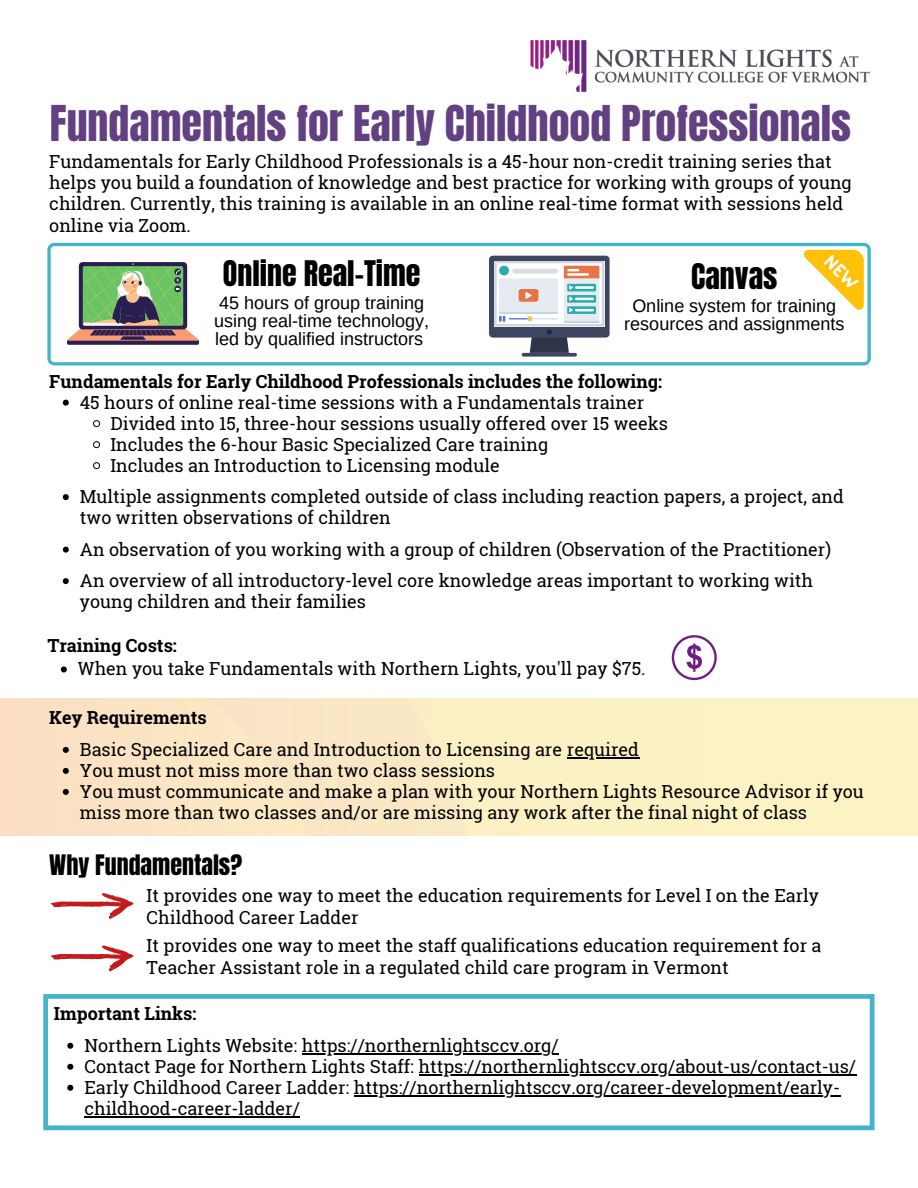
<style>
.page{position:relative;width:918px;height:1188px;background:#fff}
.page>*{position:absolute;margin:0;border:0;box-sizing:border-box;transform-origin:0 0}
.t1{font:42px "Anton";color:#624082}
.t2{font:30px "Anton";color:#000}
.t3{font:24px "Anton";color:#000}
.t4{font:18px/21px "Roboto Slab";color:#000}
.t5{font:18px/18px "Arimo";color:#000}
.t6{font:700 18px "Roboto Slab";color:#000}
</style>
<div class="page">
<img style="left:0;top:699px;width:918px;height:137px">
<img style="left:530px;top:40px;width:340px;height:52px">
<svg style="left:672px;top:635px;width:45px;height:45px"></svg>
<svg style="left:43px;top:994px;width:832px;height:136px"></svg>
<svg style="left:67px;top:1043px;width:6px;height:6px"></svg>
<hr style="left:302px;top:1053px;width:257px;height:2px;background:#000">
<svg style="left:67px;top:1064px;width:6px;height:6px"></svg>
<hr style="left:419px;top:1074px;width:437px;height:2px;background:#000">
<svg style="left:67px;top:1085px;width:6px;height:6px"></svg>
<hr style="left:354px;top:1095px;width:487px;height:2px;background:#000">
<hr style="left:84px;top:1116px;width:216px;height:2px;background:#000">
<svg style="left:47px;top:243px;width:824px;height:122px"></svg>
<svg style="left:66px;top:262px;width:133px;height:83px"></svg>
<svg style="left:522px;top:353px;width:55px;height:4px"></svg>
<div style="left:489px;top:256px;width:120px;height:82px;background:#3e465f;border-radius:4px"></div>
<svg style="left:494px;top:261px;width:110px;height:92px"></svg>
<svg style="left:804px;top:250px;width:60px;height:60px"></svg>
<svg style="left:63px;top:400px;width:6px;height:6px"></svg>
<svg style="left:93px;top:420px;width:7px;height:8px"></svg>
<svg style="left:93px;top:441px;width:7px;height:8px"></svg>
<svg style="left:93px;top:462px;width:7px;height:8px"></svg>
<svg style="left:63px;top:494px;width:6px;height:6px"></svg>
<svg style="left:63px;top:547px;width:6px;height:6px"></svg>
<svg style="left:63px;top:578px;width:6px;height:6px"></svg>
<svg style="left:50px;top:893px;width:83px;height:26px"></svg>
<svg style="left:61px;top:666px;width:6px;height:6px"></svg>
<svg style="left:63px;top:747px;width:6px;height:6px"></svg>
<hr style="left:567px;top:757px;width:72px;height:2px;background:#000">
<svg style="left:63px;top:768px;width:6px;height:6px"></svg>
<svg style="left:63px;top:789px;width:6px;height:6px"></svg>
<svg style="left:50px;top:945px;width:83px;height:26px"></svg>
<p class="t1" style="left:50px;top:93px;width:803px">Fundamentals for Early Childhood Professionals</p>
<p class="t4" style="left:49px;top:150px;width:804px">Fundamentals for Early Childhood Professionals is a 45-hour non-credit training series that helps you build a foundation of knowledge and best practice for working with groups of young children. Currently, this training is available in an online real-time format with sessions held online via Zoom.</p>
<p class="t2" style="left:223px;top:252px;width:199px">Online Real-Time</p>
<p class="t5" style="left:214px;top:294px;width:216px">45 hours of group training using real-time technology, led by qualified instructors</p>
<p class="t2" style="left:691px;top:255px;width:88px">Canvas</p>
<p class="t5" style="left:624px;top:297px;width:222px;text-align:center">Online system for training resources and assignments</p>
<p class="t6" style="left:49px;top:369px;width:614px">Fundamentals for Early Childhood Professionals includes the following:</p>
<p class="t4" style="left:80px;top:391px;width:566px">45 hours of online real-time sessions with a Fundamentals trainer</p>
<p class="t4" style="left:110px;top:412px;width:559px">Divided into 15, three-hour sessions usually offered over 15 weeks</p>
<p class="t4" style="left:110px;top:433px;width:439px">Includes the 6-hour Basic Specialized Care training</p>
<p class="t4" style="left:110px;top:454px;width:391px">Includes an Introduction to Licensing module</p>
<p class="t4" style="left:80px;top:486px;width:765px">Multiple assignments completed outside of class including reaction papers, a project, and two written observations of children</p>
<p class="t4" style="left:80px;top:538px;width:753px">An observation of you working with a group of children (Observation of the Practitioner)</p>
<p class="t4" style="left:80px;top:570px;width:735px">An overview of all introductory-level core knowledge areas important to working with young children and their families</p>
<p class="t6" style="left:47px;top:633px;width:131px">Training Costs:</p>
<p class="t4" style="left:78px;top:658px;width:569px">When you take Fundamentals with Northern Lights, you'll pay $75.</p>
<p class="t6" style="left:49px;top:706px;width:159px">Key Requirements</p>
<p class="t4" style="left:80px;top:738px;width:561px">Basic Specialized Care and Introduction to Licensing are required</p>
<p class="t4" style="left:80px;top:759px;width:417px">You must not miss more than two class sessions</p>
<p class="t4" style="left:80px;top:780px;width:786px">You must communicate and make a plan with your Northern Lights Resource Advisor if you miss more than two classes and/or are missing any work after the final night of class</p>
<p class="t3" style="left:49px;top:848px;width:194px">Why Fundamentals?</p>
<p class="t4" style="left:147px;top:884px;width:674px;line-height:21.5px">It provides one way to meet the education requirements for Level I on the Early<br>Childhood Career Ladder</p>
<p class="t4" style="left:147px;top:934px;width:676px;line-height:21.5px">It provides one way to meet the staff qualifications education requirement for a<br>Teacher Assistant role in a regulated child care program in Vermont</p>
<p class="t6" style="left:54px;top:1001px;width:144px">Important Links:</p>
<p class="t4" style="left:84px;top:1034px;width:476px">Northern Lights Website: https://northernlightsccv.org/</p>
<p class="t4" style="left:84px;top:1055px;width:773px">Contact Page for Northern Lights Staff: https://northernlightsccv.org/about-us/contact-us/</p>
<p class="t4" style="left:84px;top:1076px;width:757px">Early Childhood Career Ladder: https://northernlightsccv.org/career-development/early&shy;childhood-career-ladder/</p>
</div>
